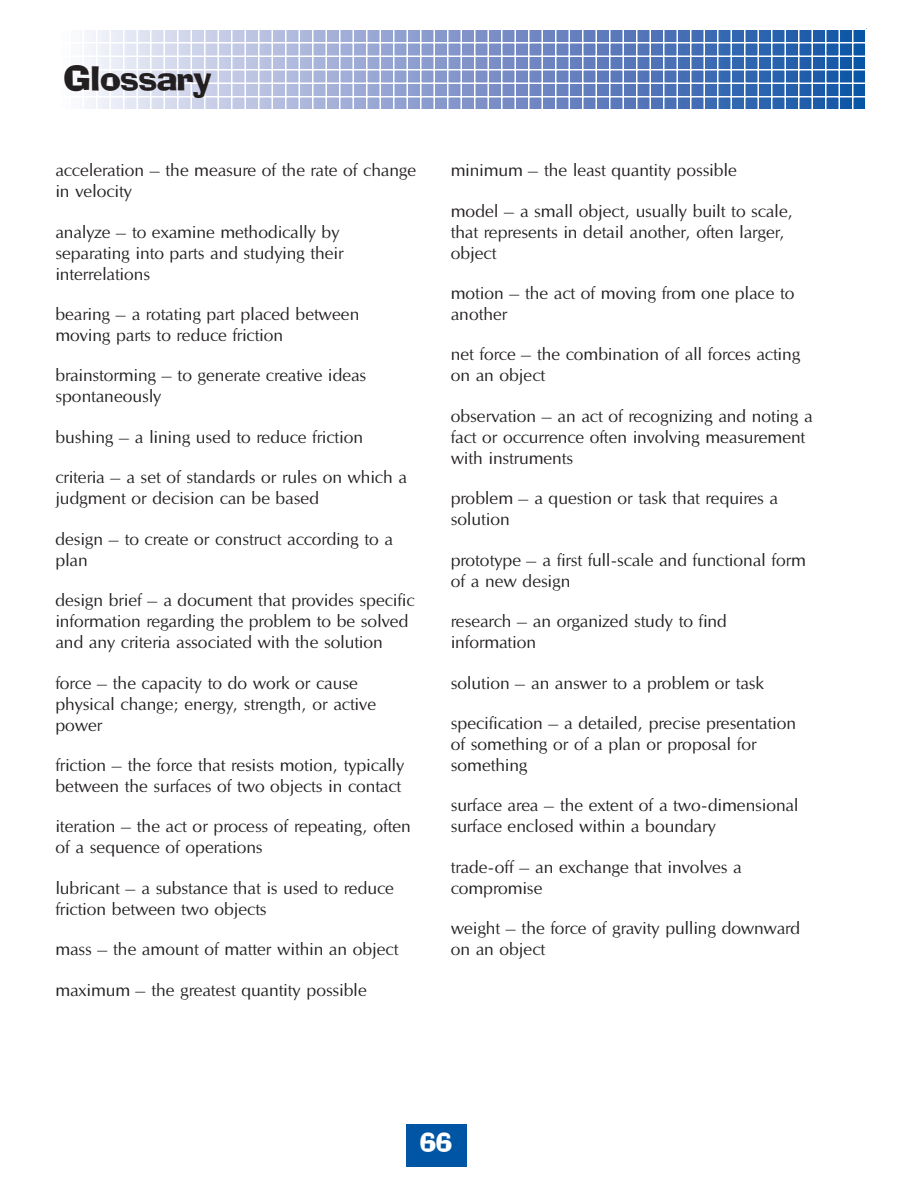
<style>
.page{position:relative;width:918px;height:1188px;background:#fff}
.page>*{position:absolute;margin:0;border:0;box-sizing:border-box;transform-origin:0 0}
.t1{font:36px "ACTION";color:#231f20}
.t2{font:27px "ACTION";color:#fff}
.t3{font:18px/21px "Optim";letter-spacing:-.015em;color:#231f20}
</style>
<div class="page">
<svg style="left:86px;top:28px;width:781px;height:81px"></svg>
<div style="left:406px;top:1124px;width:61px;height:43px;background:#0155a5"></div>
<p class="t1" style="left:64px;top:56px;width:149px">Glossary</p>
<p class="t3" style="left:55px;top:160px;width:363px">acceleration – the measure of the rate of change in velocity</p>
<p class="t3" style="left:55px;top:222px;width:290px">analyze – to examine methodically by separating into parts and studying their interrelations</p>
<p class="t3" style="left:55px;top:304px;width:306px">bearing – a rotating part placed between moving parts to reduce friction</p>
<p class="t3" style="left:55px;top:366px;width:313px">brainstorming – to generate creative ideas spontaneously</p>
<p class="t3" style="left:55px;top:427px;width:309px">bushing – a lining used to reduce friction</p>
<p class="t3" style="left:55px;top:468px;width:353px">criteria – a set of standards or rules on which a judgment or decision can be based</p>
<p class="t3" style="left:55px;top:529px;width:339px">design – to create or construct according to a plan</p>
<p class="t3" style="left:55px;top:590px;width:361px">design brief – a document that provides specific information regarding the problem to be solved and any criteria associated with the solution</p>
<p class="t3" style="left:55px;top:673px;width:322px">force – the capacity to do work or cause physical change; energy, strength, or active power</p>
<p class="t3" style="left:55px;top:755px;width:351px">friction – the force that resists motion, typically between the surfaces of two objects in contact</p>
<p class="t3" style="left:55px;top:817px;width:357px">iteration – the act or process of repeating, often of a sequence of operations</p>
<p class="t3" style="left:55px;top:878px;width:340px">lubricant – a substance that is used to reduce friction between two objects</p>
<p class="t3" style="left:55px;top:940px;width:345px">mass – the amount of matter within an object</p>
<p class="t3" style="left:55px;top:980px;width:313px">maximum – the greatest quantity possible</p>
<p class="t3" style="left:451px;top:160px;width:288px">minimum – the least quantity possible</p>
<p class="t3" style="left:451px;top:201px;width:344px">model – a small object, usually built to scale, that represents in detail another, often larger, object</p>
<p class="t3" style="left:451px;top:283px;width:345px">motion – the act of moving from one place to another</p>
<p class="t3" style="left:451px;top:345px;width:351px">net force – the combination of all forces acting on an object</p>
<p class="t3" style="left:451px;top:406px;width:364px">observation – an act of recognizing and noting a fact or occurrence often involving measurement with instruments</p>
<p class="t3" style="left:451px;top:489px;width:329px">problem – a question or task that requires a solution</p>
<p class="t3" style="left:451px;top:550px;width:357px">prototype – a first full-scale and functional form of a new design</p>
<p class="t3" style="left:451px;top:611px;width:278px">research – an organized study to find information</p>
<p class="t3" style="left:451px;top:673px;width:315px">solution – an answer to a problem or task</p>
<p class="t3" style="left:451px;top:713px;width:347px">specification – a detailed, precise presentation of something or of a plan or proposal for something</p>
<p class="t3" style="left:451px;top:796px;width:350px">surface area – the extent of a two-dimensional surface enclosed within a boundary</p>
<p class="t3" style="left:451px;top:857px;width:293px">trade-off – an exchange that involves a compromise</p>
<p class="t3" style="left:451px;top:919px;width:351px">weight – the force of gravity pulling downward on an object</p>
<p class="t2" style="left:421px;top:1126px;width:33px">66</p>
</div>
